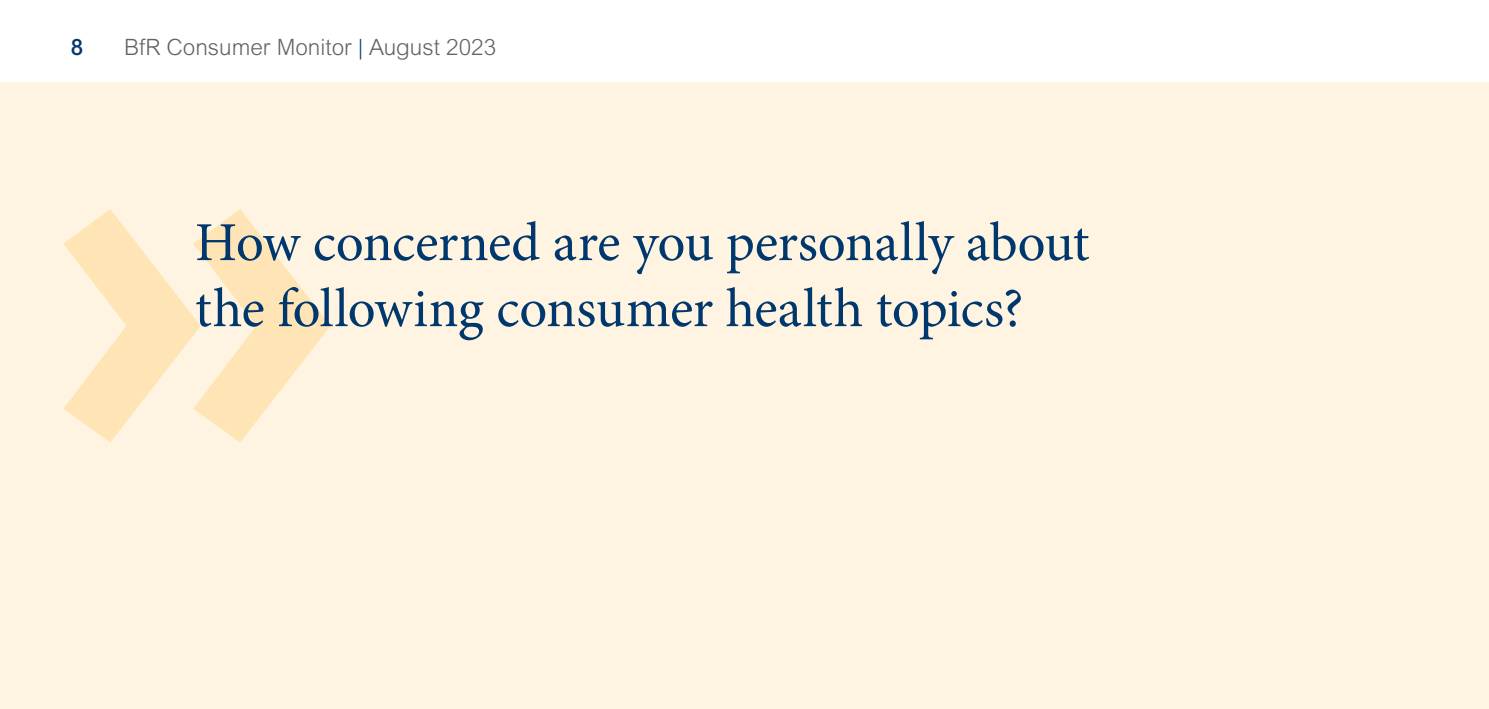
<style>
.page{position:relative;width:1489px;height:709px;background:#fff}
.page>*{position:absolute;margin:0;border:0;box-sizing:border-box;transform-origin:0 0}
.t1{font:900 375px "Meta OT";color:#ffe5b5}
.t2{font:55px/66px "Minion Pro";letter-spacing:-.01em;color:#00386d}
.t3{font:300 22.5px "Arial MT Pro";color:#646363}
.t4{font:500 22.5px "Arial MT Pro";color:#00386d}
.s1{color:#00386d}
</style>
<div class="page">
<div style="left:0;top:82px;width:1488px;height:627px;background:#fff4e1"></div>
<p class="t4" style="left:71px;top:34px;width:14px">8</p>
<p class="t3" style="left:124px;top:33px;width:374px">BfR Consumer Monitor <span class="s1">|</span> August 2023</p>
<h1 class="t1" style="left:46px;top:80px;width:302px">&gt;&gt;</h1>
<h1 class="t2" style="left:195px;top:210px;width:896px">How concerned are you personally about the following consumer health topics?</h1>
</div>
